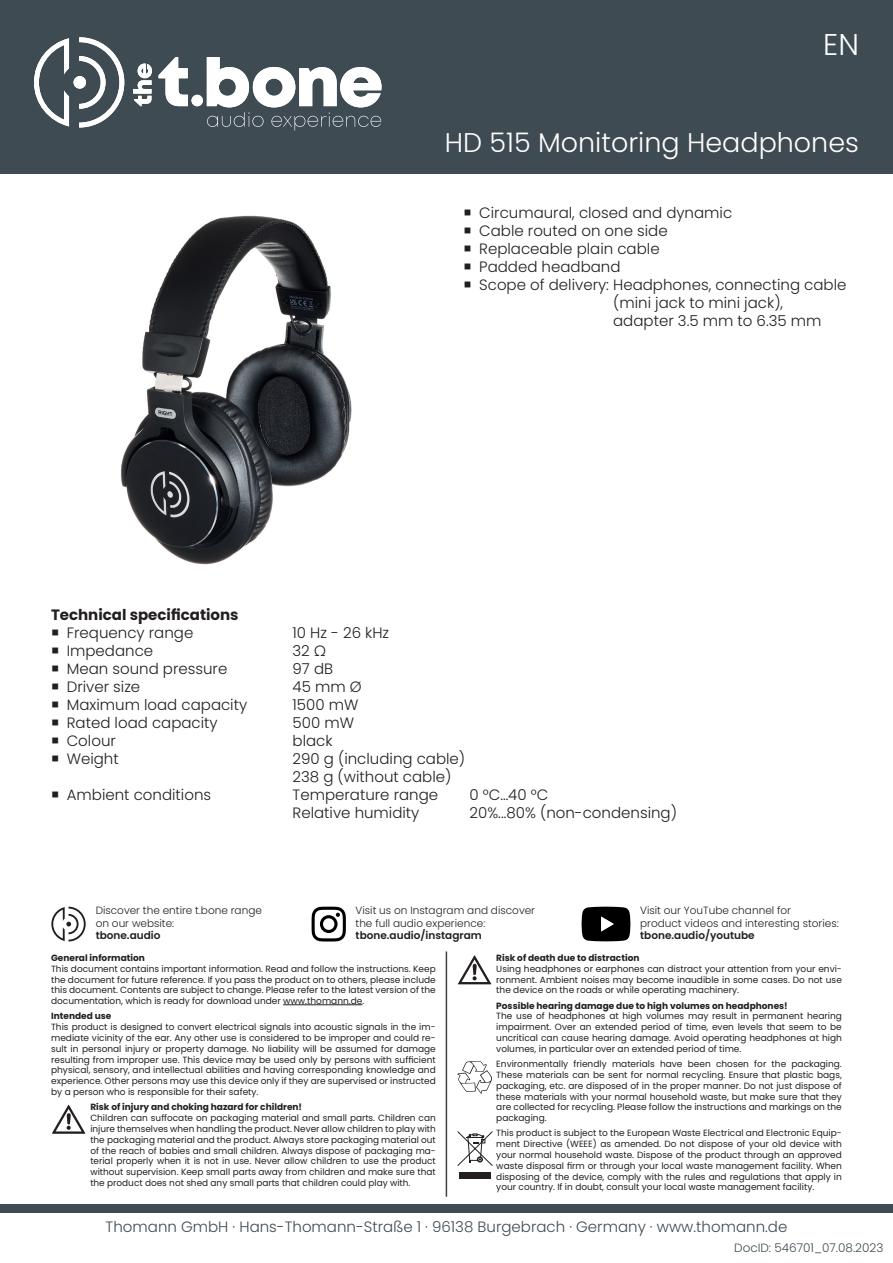
<style>
.page{position:relative;width:893px;height:1263px;background:#fff}
.page>*{position:absolute;margin:0;border:0;box-sizing:border-box;transform-origin:0 0}
.t1{font:300 30px "Poppins";color:#fff}
.t2{font:300 27px "Poppins";color:#fff}
.t3{font:300 15px/18px "Poppins";color:#231f20}
.t4{font:300 15px "Poppins";color:#3f4b52}
.Subhead{font:700 15px "Poppins";color:#231f20}
.t5{font:300 12px "Poppins";color:#3f4b52}
.Body_Text{font:300 10.5px/12.6px "Poppins";color:#231f20}
.Body_Text-2{font:600 10.5px "Poppins";color:#231f20}
.Sicherheitshinweis_de{font:9px/10.8px "Poppins";color:#231f20;text-align:justify}
.Sicherheitshinweis_head_de{font:700 9px "Poppins";color:#231f20}
</style>
<div class="page">
<div style="left:0;top:0;width:893px;height:174px;background:#3f4b52"></div>
<div style="left:0;top:1204px;width:893px;height:8px;background:#3f4b52"></div>
<svg style="left:159px;top:57px;width:29px;height:49px"></svg>
<svg style="left:207px;top:57px;width:174px;height:73px"></svg>
<svg style="left:133px;top:64px;width:19px;height:42px"></svg>
<div style="left:191px;top:95px;width:12px;height:11px;background:#fff;border-radius:50%"></div>
<svg style="left:79px;top:37px;width:45px;height:91px"></svg>
<svg style="left:34px;top:38px;width:35px;height:88px"></svg>
<div style="left:74px;top:76px;width:12px;height:13px;background:#fff;border-radius:50%"></div>
<hr style="left:283px;top:1004px;width:79px;height:1px;background:#231f20">
<svg style="left:52px;top:1104px;width:34px;height:30px"></svg>
<svg style="left:458px;top:955px;width:34px;height:30px"></svg>
<svg style="left:457px;top:1061px;width:35px;height:32px"></svg>
<div style="left:459px;top:1172px;width:32px;height:6px;background:#231f20"></div>
<svg style="left:457px;top:1131px;width:35px;height:35px"></svg>
<hr style="left:446px;top:951px;width:1px;height:246px;background:#414243">
<svg style="left:51px;top:907px;width:35px;height:34px"></svg>
<svg style="left:312px;top:907px;width:34px;height:34px"></svg>
<svg style="left:582px;top:907px;width:48px;height:34px;background:#181819"></svg>
<img style="left:120px;top:215px;width:232px;height:350px">
<p class="t1" style="left:823px;top:27px;width:37px">EN</p>
<p class="t2" style="left:445px;top:127px;width:416px">HD 515 Monitoring Headphones</p>
<p class="t3" style="left:479px;top:204px;width:254px">Circumaural, closed and dynamic</p>
<p class="t3" style="left:479px;top:222px;width:190px">Cable routed on one side</p>
<p class="t3" style="left:479px;top:240px;width:182px">Replaceable plain cable</p>
<p class="t3" style="left:479px;top:258px;width:143px">Padded headband</p>
<p class="t3" style="left:613px;top:276px;width:235px;text-indent:-134px">Scope of delivery: Headphones, connecting cable (mini jack to mini jack), adapter 3.5 mm to 6.35 mm</p>
<p class="Subhead" style="left:51px;top:606px;width:189px">Technical specifications</p>
<p class="t3" style="left:67px;top:623px;width:128px">Frequency range</p>
<p class="t3" style="left:293px;top:623px;width:98px">10 Hz - 26 kHz</p>
<p class="t3" style="left:67px;top:641px;width:88px">Impedance</p>
<p class="t3" style="left:293px;top:641px;width:35px">32 Ω</p>
<p class="t3" style="left:67px;top:659px;width:162px">Mean sound pressure</p>
<p class="t3" style="left:293px;top:659px;width:42px">97 dB</p>
<p class="t3" style="left:67px;top:677px;width:75px">Driver size</p>
<p class="t3" style="left:293px;top:677px;width:71px">45 mm Ø</p>
<p class="t3" style="left:67px;top:695px;width:182px">Maximum load capacity</p>
<p class="t3" style="left:293px;top:695px;width:67px">1500 mW</p>
<p class="t3" style="left:67px;top:713px;width:152px">Rated load capacity</p>
<p class="t3" style="left:293px;top:713px;width:63px">500 mW</p>
<p class="t3" style="left:67px;top:731px;width:51px">Colour</p>
<p class="t3" style="left:293px;top:731px;width:42px">black</p>
<p class="t3" style="left:67px;top:749px;width:54px">Weight</p>
<p class="t3" style="left:293px;top:749px;width:174px">290 g (including cable)<br>238 g (without cable)</p>
<p class="t3" style="left:67px;top:785px;width:146px">Ambient conditions</p>
<p class="t3" style="left:293px;top:785px;width:147px">Temperature range</p>
<p class="t3" style="left:470px;top:785px;width:80px">0 °C…40 °C</p>
<p class="t3" style="left:293px;top:803px;width:128px">Relative humidity</p>
<p class="t3" style="left:470px;top:803px;width:209px">20%...80% (non-condensing)</p>
<p class="Body_Text" style="left:96px;top:904px;width:168px">Discover the entire t.bone range on our website:</p>
<p class="Body_Text-2" style="left:96px;top:929px;width:66px">tbone.audio</p>
<p class="Body_Text" style="left:356px;top:904px;width:181px">Visit us on Instagram and discover the full audio experience:</p>
<p class="Body_Text-2" style="left:356px;top:929px;width:128px">tbone.audio/instagram</p>
<p class="Body_Text" style="left:640px;top:904px;width:200px">Visit our YouTube channel for<br>product videos and interesting stories:</p>
<p class="Body_Text-2" style="left:640px;top:929px;width:116px">tbone.audio/youtube</p>
<p class="Sicherheitshinweis_head_de" style="left:51px;top:952px;width:95px">General information</p>
<p class="Sicherheitshinweis_de" style="left:51px;top:963px;width:386px">This document contains important information. Read and follow the instructions. Keep the document for future reference. If you pass the product on to others, please include this document. Contents are subject to change. Please refer to the latest version of the documentation, which is ready for download under www.thomann.de.</p>
<p class="Sicherheitshinweis_head_de" style="left:51px;top:1011px;width:62px">Intended use</p>
<p class="Sicherheitshinweis_de" style="left:51px;top:1022px;width:386px">This product is designed to convert electrical signals into acoustic signals in the im&shy;mediate vicinity of the ear. Any other use is considered to be improper and could re&shy;sult in personal injury or property damage. No liability will be assumed for damage resulting from improper use. This device may be used only by persons with sufficient physical, sensory, and intellectual abilities and having corresponding knowledge and experience. Other persons may use this device only if they are supervised or instructed by a person who is responsible for their safety.</p>
<p class="Sicherheitshinweis_head_de" style="left:90px;top:1102px;width:213px">Risk of injury and choking hazard for children!</p>
<p class="Sicherheitshinweis_de" style="left:90px;top:1112px;width:347px">Children can suffocate on packaging material and small parts. Children can injure themselves when handling the product. Never allow children to play with the packaging material and the product. Always store packaging material out of the reach of babies and small children. Always dispose of packaging ma&shy;terial properly when it is not in use. Never allow children to use the product without supervision. Keep small parts away from children and make sure that the product does not shed any small parts that children could play with.</p>
<p class="Sicherheitshinweis_head_de" style="left:496px;top:952px;width:145px">Risk of death due to distraction</p>
<p class="Sicherheitshinweis_de" style="left:496px;top:963px;width:347px">Using headphones or earphones can distract your attention from your envi&shy;ronment. Ambient noises may become inaudible in some cases. Do not use the device on the roads or while operating machinery.</p>
<p class="Sicherheitshinweis_head_de" style="left:496px;top:1000px;width:293px">Possible hearing damage due to high volumes on headphones!</p>
<p class="Sicherheitshinweis_de" style="left:496px;top:1011px;width:347px">The use of headphones at high volumes may result in permanent hearing impairment. Over an extended period of time, even levels that seem to be uncritical can cause hearing damage. Avoid operating headphones at high volumes, in particular over an extended period of time.</p>
<p class="Sicherheitshinweis_de" style="left:496px;top:1058px;width:347px">Environmentally friendly materials have been chosen for the packaging.<br>These materials can be sent for normal recycling. Ensure that plastic bags, packaging, etc. are disposed of in the proper manner. Do not just dispose of these materials with your normal household waste, but make sure that they are collected for recycling. Please follow the instructions and markings on the packaging.</p>
<p class="Sicherheitshinweis_de" style="left:496px;top:1128px;width:347px">This product is subject to the European Waste Electrical and Electronic Equip&shy;ment Directive (WEEE) as amended. Do not dispose of your old device with your normal household waste. Dispose of the product through an approved waste disposal firm or through your local waste management facility. When disposing of the device, comply with the rules and regulations that apply in your country. If in doubt, consult your local waste management facility.</p>
<h3 class="t4" style="left:106px;top:1218px;width:683px">Thomann GmbH · Hans-Thomann-Straße 1 · 96138 Burgebrach · Germany · www.thomann.de</h3>
<h3 class="t5" style="left:734px;top:1241px;width:151px">DocID: 546701_07.08.2023</h3>
</div>
